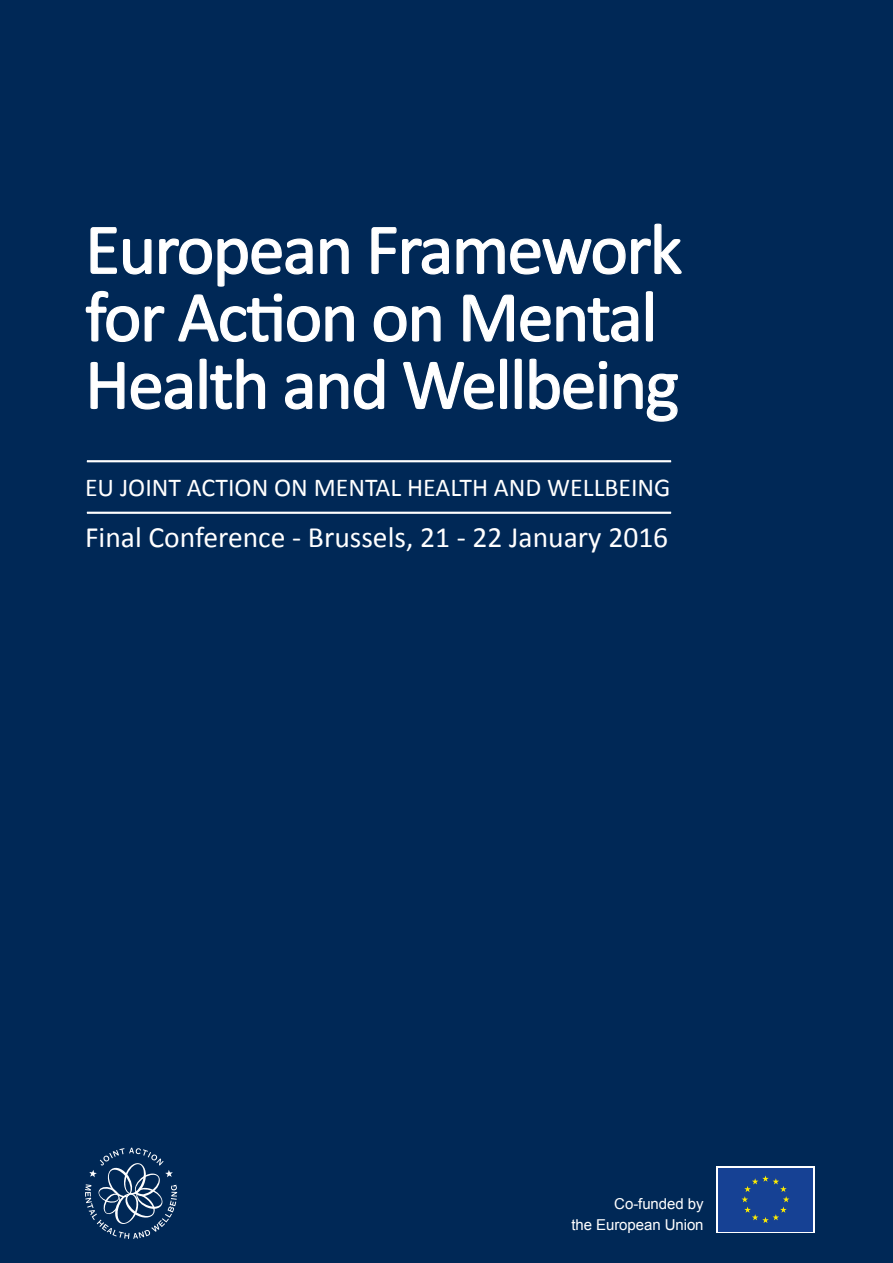
<style>
.page{position:relative;width:893px;height:1263px;background:#002856}
.page>*{position:absolute;margin:0;border:0;box-sizing:border-box;transform-origin:0 0}
.t1{font:72px/67.5px "Calibri";letter-spacing:-.025em;color:#fff}
.t2{font:29.55px "Calibri";color:#fff}
.t3{font:25.8px "Calibri";color:#fff}
.t4{font:15px/21px "Arial";letter-spacing:-.005em;color:#fff;text-align:right}
</style>
<div class="page">
<hr style="left:87px;top:460px;width:584px;height:2px;background:#fff">
<hr style="left:87px;top:512px;width:584px;height:2px;background:#fff">
<svg style="left:371px;top:227px;width:78px;height:48px"></svg>
<svg style="left:456px;top:223px;width:226px;height:52px"></svg>
<svg style="left:85px;top:227px;width:269px;height:115px"></svg>
<svg style="left:373px;top:306px;width:68px;height:36px"></svg>
<svg style="left:463px;top:294px;width:176px;height:48px"></svg>
<svg style="left:645px;top:291px;width:8px;height:51px"></svg>
<svg style="left:90px;top:358px;width:176px;height:52px"></svg>
<svg style="left:285px;top:373px;width:28px;height:37px"></svg>
<svg style="left:319px;top:358px;width:66px;height:52px"></svg>
<svg style="left:403px;top:358px;width:105px;height:52px"></svg>
<svg style="left:514px;top:358px;width:8px;height:52px"></svg>
<svg style="left:529px;top:358px;width:149px;height:64px"></svg>
<svg style="left:716px;top:1166px;width:99px;height:67px"></svg>
<div style="left:718px;top:1168px;width:95px;height:63px;background:#164194"></div>
<svg style="left:741px;top:1175px;width:48px;height:48px"></svg>
<svg style="left:85px;top:1148px;width:92px;height:91px"></svg>
<p class="t1" style="left:85px;top:216px;width:599px">European Framework for Action on Mental<br>Health and Wellbeing</p>
<p class="t3" style="left:85px;top:471px;width:587px">EU JOINT ACTION ON MENTAL HEALTH AND WELLBEING</p>
<p class="t2" style="left:85px;top:519px;width:585px">Final Conference - Brussels, 21 - 22 January 2016</p>
<p class="t4" style="left:571px;top:1193px;width:134px">Co-funded by<br>the European Union</p>
</div>
